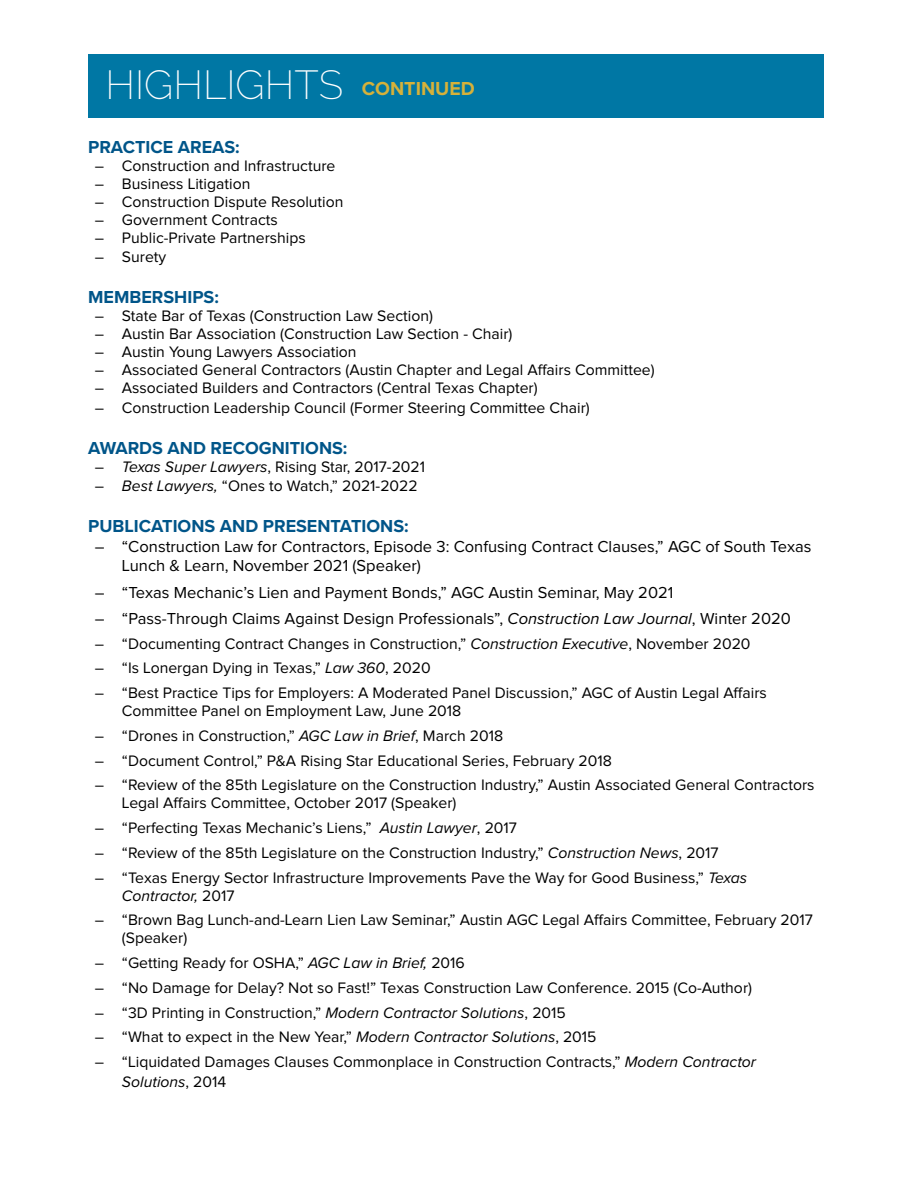
<style>
.page{position:relative;width:918px;height:1188px;background:#fff}
.page>*{position:absolute;margin:0;border:0;box-sizing:border-box;transform-origin:0 0}
.t1{font:200 40.5px "Raleway";color:#fff}
.t2{font:700 18px "Proxima Nova";color:#005589}
.t3{font:16.5px/19.5px "Proxima Nova";color:#000}
.t4{font:15.75px/18px "Proxima Nova";color:#000}
.s1{font-family:"Proxima Nova";font-weight:700;font-size:19.5px;color:#d6b13a}
.s2{font-style:italic}
</style>
<div class="page">
<div style="left:88px;top:54px;width:736px;height:63px;background:#0077a4"></div>
<h1 class="t1" style="left:105px;top:61px;width:371px">HIGHLIGHTS <span class="s1">CONTINUED</span></h1>
<p class="t2" style="left:88px;top:133px;width:153px">PRACTICE AREAS:</p>
<p class="t4" style="left:95px;top:157px;width:242px">– Construction and Infrastructure</p>
<p class="t4" style="left:95px;top:175px;width:157px">– Business Litigation</p>
<p class="t4" style="left:95px;top:193px;width:250px">– Construction Dispute Resolution</p>
<p class="t4" style="left:95px;top:211px;width:184px">– Government Contracts</p>
<p class="t4" style="left:95px;top:229px;width:212px">– Public-Private Partnerships</p>
<p class="t4" style="left:95px;top:248px;width:73px">– Surety</p>
<p class="t2" style="left:88px;top:284px;width:132px">MEMBERSHIPS:</p>
<p class="t4" style="left:95px;top:307px;width:340px">– State Bar of Texas (Construction Law Section)</p>
<p class="t4" style="left:95px;top:325px;width:419px">– Austin Bar Association (Construction Law Section - Chair)</p>
<p class="t4" style="left:95px;top:343px;width:263px">– Austin Young Lawyers Association</p>
<p class="t4" style="left:95px;top:361px;width:561px">– Associated General Contractors (Austin Chapter and Legal Affairs Committee)</p>
<p class="t4" style="left:95px;top:379px;width:444px">– Associated Builders and Contractors (Central Texas Chapter)</p>
<p class="t4" style="left:95px;top:399px;width:496px">– Construction Leadership Council (Former Steering Committee Chair)</p>
<p class="t2" style="left:88px;top:434px;width:261px">AWARDS AND RECOGNITIONS:</p>
<p class="t4" style="left:95px;top:458px;width:332px">– <span class="s2">Texas Super Lawyers</span>, Rising Star, 2017-2021</p>
<p class="t4" style="left:95px;top:477px;width:324px">– <span class="s2">Best Lawyers,</span> “Ones to Watch,” 2021-2022</p>
<p class="t2" style="left:88px;top:513px;width:322px">PUBLICATIONS AND PRESENTATIONS:</p>
<p class="t3" style="left:122px;top:537px;width:691px;text-indent:-27px">– “Construction Law for Contractors, Episode 3: Confusing Contract Clauses,” AGC of South Texas<br>Lunch &amp; Learn, November 2021 (Speaker)</p>
<p class="t3" style="left:95px;top:583px;width:580px">– “Texas Mechanic’s Lien and Payment Bonds,” AGC Austin Seminar, May 2021</p>
<p class="t3" style="left:95px;top:609px;width:697px">– “Pass-Through Claims Against Design Professionals”, <span class="s2">Construction Law Journal</span>, Winter 2020</p>
<p class="t4" style="left:95px;top:635px;width:657px">– “Documenting Contract Changes in Construction,” <span class="s2">Construction Executive</span>, November 2020</p>
<p class="t4" style="left:95px;top:660px;width:337px">– “Is Lonergan Dying in Texas,” <span class="s2">Law 360</span>, 2020</p>
<p class="t4" style="left:122px;top:684px;width:646px;text-indent:-27px">– “Best Practice Tips for Employers: A Moderated Panel Discussion,” AGC of Austin Legal Affairs<br>Committee Panel on Employment Law, June 2018</p>
<p class="t4" style="left:95px;top:727px;width:410px">– “Drones in Construction,” <span class="s2">AGC Law in Brief</span>, March 2018</p>
<p class="t4" style="left:95px;top:752px;width:519px">– “Document Control,” P&amp;A Rising Star Educational Series, February 2018</p>
<p class="t4" style="left:122px;top:777px;width:694px;text-indent:-27px">– “Review of the 85th Legislature on the Construction Industry,” Austin Associated General Contractors<br>Legal Affairs Committee, October 2017 (Speaker)</p>
<p class="t4" style="left:95px;top:819px;width:424px">– “Perfecting Texas Mechanic’s Liens,” <span class="s2">Austin Lawyer</span>, 2017</p>
<p class="t4" style="left:95px;top:844px;width:625px">– “Review of the 85th Legislature on the Construction Industry,” <span class="s2">Construction News</span>, 2017</p>
<p class="t4" style="left:122px;top:869px;width:627px;text-indent:-27px">– “Texas Energy Sector Infrastructure Improvements Pave the Way for Good Business,” <span class="s2">Texas<br>Contractor,</span> 2017</p>
<p class="t4" style="left:122px;top:912px;width:692px;text-indent:-27px">– “Brown Bag Lunch-and-Learn Lien Law Seminar,” Austin AGC Legal Affairs Committee, February 2017 (Speaker)</p>
<p class="t4" style="left:95px;top:954px;width:371px">– “Getting Ready for OSHA,” <span class="s2">AGC Law in Brief,</span> 2016</p>
<p class="t4" style="left:95px;top:979px;width:659px">– “No Damage for Delay? Not so Fast!” Texas Construction Law Conference. 2015 (Co-Author)</p>
<p class="t4" style="left:95px;top:1004px;width:472px">– “3D Printing in Construction,” <span class="s2">Modern Contractor Solutions</span>, 2015</p>
<p class="t4" style="left:95px;top:1028px;width:503px">– “What to expect in the New Year,” <span class="s2">Modern Contractor Solutions</span>, 2015</p>
<p class="t4" style="left:122px;top:1052px;width:636px;line-height:19.5px;text-indent:-27px">– “Liquidated Damages Clauses Commonplace in Construction Contracts,” <span class="s2">Modern Contractor<br>Solutions</span>, 2014</p>
</div>
